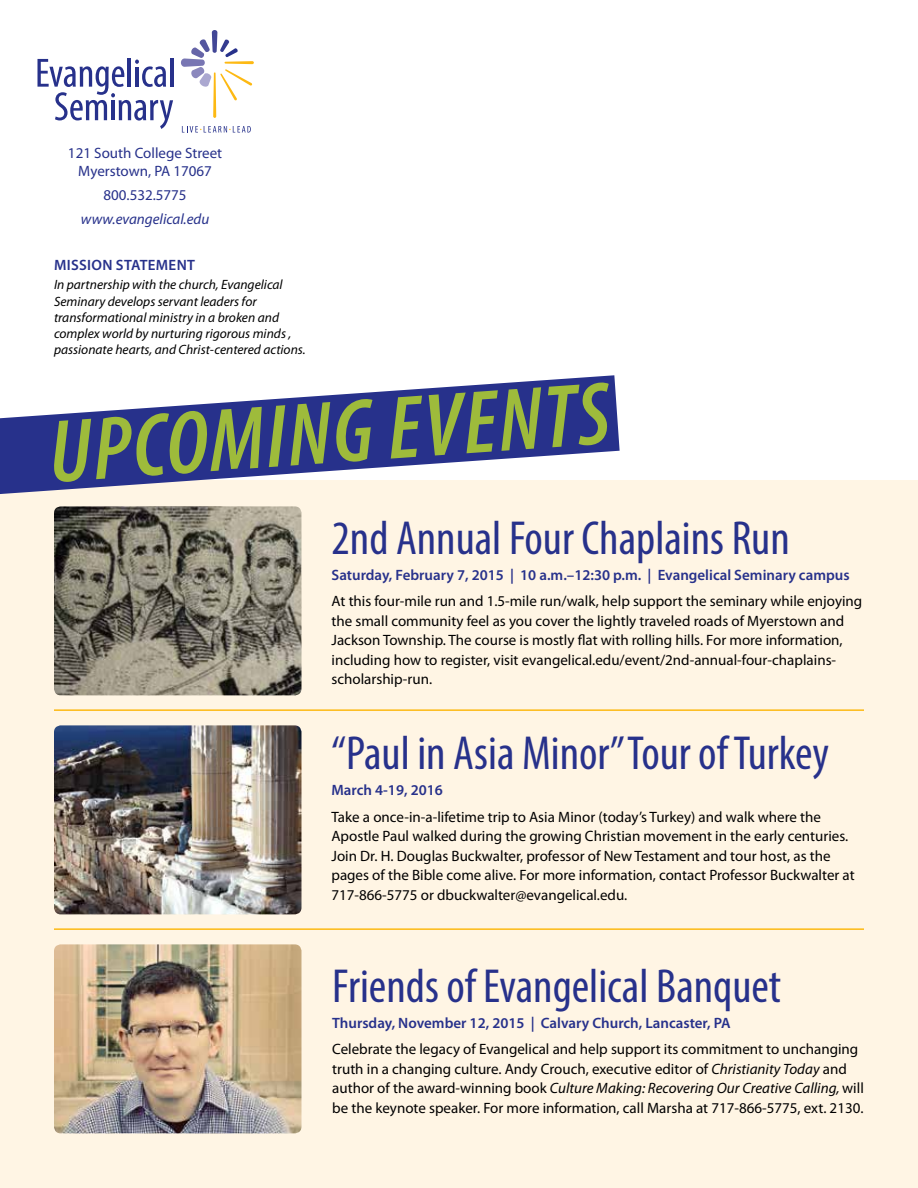
<style>
.page{position:relative;width:918px;height:1188px;background:#fff}
.page>*{position:absolute;margin:0;border:0;box-sizing:border-box;transform-origin:0 0}
.t1{font:italic 600 condensed 90px "Myriad Pro";color:#9ebb3b}
.t2{font:condensed 48px "Myriad Pro";color:#27318b}
.t3{font:15px/19.5px "Myriad Pro";color:#000}
.t4{font:600 15px "Myriad Pro";color:#27318b}
.t5{font:15px/18px "Myriad Pro";color:#27318b;text-align:center}
.t6{font:italic 15px "Myriad Pro";color:#27318b}
.t7{font:italic 13.5px/16.2px "Myriad Pro";color:#000}
.s1{font-style:italic}
</style>
<div class="page">
<div style="left:0;top:480px;width:918px;height:708px;background:#fff5e4"></div>
<img style="left:54px;top:506px;width:248px;height:189px">
<img style="left:54px;top:725px;width:248px;height:189px">
<img style="left:54px;top:944px;width:248px;height:189px">
<hr style="left:54px;top:709px;width:810px;height:2px;background:#fdb913">
<hr style="left:54px;top:928px;width:810px;height:2px;background:#fdb913">
<svg style="left:0;top:375px;width:620px;height:119px;fill:#27318b"></svg>
<hr style="left:128px;top:58px;width:3px;height:29px;background:#27318b">
<hr style="left:170px;top:58px;width:3px;height:29px;background:#27318b">
<svg style="left:38px;top:59px;width:135px;height:70px"></svg>
<hr style="left:111px;top:100px;width:4px;height:20px;background:#27318b">
<svg style="left:181px;top:30px;width:73px;height:88px"></svg>
<svg style="left:182px;top:126px;width:69px;height:7px"></svg>
<p class="t5" style="left:68px;top:144px;width:156px">121 South College Street<br>Myerstown, PA 17067</p>
<p class="t5" style="left:104px;top:186px;width:85px">800.532.5775</p>
<p class="t6" style="left:81px;top:210px;width:130px">www.evangelical.edu</p>
<p class="t4" style="left:54px;top:255px;width:72px">mission statement</p>
<p class="t7" style="left:54px;top:277px;width:253px">In partnership with the church, Evangelical Seminary develops servant leaders for transformational ministry in a broken and complex world by nurturing rigorous minds , passionate hearts, and Christ-centered actions.</p>
<h1 class="t1" style="left:45px;top:397px;width:563px;rotate:-4deg">upcoming events</h1>
<h2 class="t2" style="left:332px;top:509px;width:460px">2nd Annual Four Chaplains Run</h2>
<p class="t4" style="left:332px;top:565px;width:520px">Saturday, February 7, 2015 | 10 a.m.–12:30 p.m. | Evangelical Seminary campus</p>
<p class="t3" style="left:332px;top:591px;width:532px">At this four-mile run and 1.5-mile run/walk, help support the seminary while enjoying the small community feel as you cover the lightly traveled roads of Myerstown and Jackson Township. The course is mostly flat with rolling hills. For more information, including how to register, visit evangelical.edu/event/2nd-annual-four-chaplains&shy;scholarship-run.</p>
<h2 class="t2" style="left:332px;top:724px;width:499px">“Paul in Asia Minor” Tour of Turkey</h2>
<p class="t4" style="left:332px;top:781px;width:113px">March 4-19, 2016</p>
<p class="t3" style="left:332px;top:807px;width:525px">Take a once-in-a-lifetime trip to Asia Minor (today’s Turkey) and walk where the Apostle Paul walked during the growing Christian movement in the early centuries.<br>Join Dr. H. Douglas Buckwalter, professor of New Testament and tour host, as the pages of the Bible come alive. For more information, contact Professor Buckwalter at 717-866-5775 or dbuckwalter@evangelical.edu.</p>
<h2 class="t2" style="left:332px;top:957px;width:450px">Friends of Evangelical Banquet</h2>
<p class="t4" style="left:332px;top:1013px;width:400px">Thursday, November 12, 2015 | Calvary Church, Lancaster, PA</p>
<p class="t3" style="left:332px;top:1039px;width:533px">Celebrate the legacy of Evangelical and help support its commitment to unchanging truth in a changing culture. Andy Crouch, executive editor of <span class="s1">Christianity Today</span> and author of the award-winning book <span class="s1">Culture Making: Recovering Our Creative Calling,</span> will be the keynote speaker. For more information, call Marsha at 717-866-5775, ext. 2130.</p>
</div>
